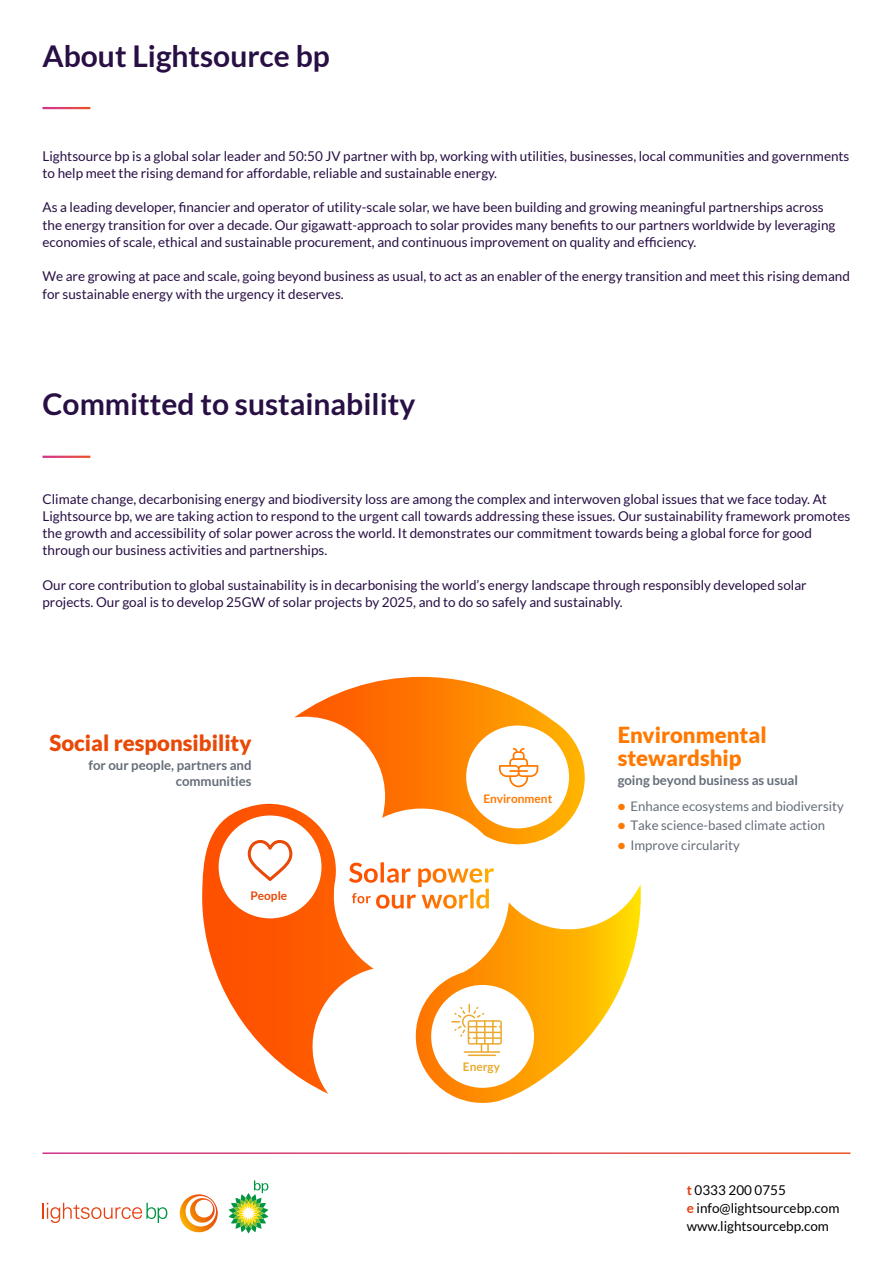
<style>
.page{position:relative;width:893px;height:1263px;background:#fff}
.page>*{position:absolute;margin:0;border:0;box-sizing:border-box;transform-origin:0 0}
.t1{font:700 30px "Lato";color:#280f44}
.t2{font:900 22.05px/23.1px "Lato";color:#ff7900}
.t3{font:900 22.05px "Lato";color:#e84906}
.t4{font:13.5px/17.2px "Lato";color:#280f44}
.t5{font:13.5px/18px "Lato";color:#000}
.t6{font:13.2px "Lato";color:#656d78}
.t7{font:700 13.2px/15.8px "Lato";color:#656d78;text-align:right}
.t8{font:700 11.85px "Lato";color:#ff7900}
.t9{font:700 11.85px "Lato";color:#eaaa32}
.t10{font:700 11.85px "Lato";color:#e84906}
.s1{font-weight:900;color:#ff7900}
.s2{font-weight:700;color:#e74011}
</style>
<div class="page">
<svg style="left:202px;top:677px;width:439px;height:426px"></svg>
<div style="left:431px;top:985px;width:103px;height:103px;background:#fff;border-radius:50%"></div>
<hr style="left:468px;top:1054px;width:28px;height:2px;background:#eaaa32">
<svg style="left:451px;top:1004px;width:51px;height:49px"></svg>
<div style="left:466px;top:725px;width:103px;height:103px;background:#fff;border-radius:50%"></div>
<svg style="left:499px;top:748px;width:39px;height:39px"></svg>
<div style="left:219px;top:815px;width:102px;height:103px;background:#fff;border-radius:50%"></div>
<svg style="left:248px;top:840px;width:44px;height:41px"></svg>
<svg style="left:349px;top:862px;width:145px;height:25px"></svg>
<svg style="left:43px;top:1203px;width:124px;height:20px"></svg>
<svg style="left:229px;top:1180px;width:39px;height:52px"></svg>
<svg style="left:180px;top:1194px;width:38px;height:39px"></svg>
<h1 class="t1" style="left:43px;top:39px;width:289px">About Lightsource bp</h1>
<p class="t4" style="left:43px;top:147px;width:808px">Lightsource bp is a global solar leader and 50:50 JV partner with bp, working with utilities, businesses, local communities and governments to help meet the rising demand for affordable, reliable and sustainable energy.</p>
<p class="t4" style="left:43px;top:199px;width:794px">As a leading developer, financier and operator of utility-scale solar, we have been building and growing meaningful partnerships across the energy transition for over a decade. Our gigawatt-approach to solar provides many benefits to our partners worldwide by leveraging economies of scale, ethical and sustainable procurement, and continuous improvement on quality and efficiency.</p>
<p class="t4" style="left:43px;top:268px;width:809px">We are growing at pace and scale, going beyond business as usual, to act as an enabler of the energy transition and meet this rising demand for sustainable energy with the urgency it deserves.</p>
<h1 class="t1" style="left:43px;top:387px;width:374px">Committed to sustainability</h1>
<p class="t4" style="left:43px;top:490px;width:809px">Climate change, decarbonising energy and biodiversity loss are among the complex and interwoven global issues that we face today. At Lightsource bp, we are taking action to respond to the urgent call towards addressing these issues. Our sustainability framework promotes the growth and accessibility of solar power across the world. It demonstrates our commitment towards being a global force for good through our business activities and partnerships.</p>
<p class="t4" style="left:43px;top:576px;width:766px">Our core contribution to global sustainability is in decarbonising the world’s energy landscape through responsibly developed solar projects. Our goal is to develop 25GW of solar projects by 2025, and to do so safely and sustainably.</p>
<h2 class="t3" style="left:49px;top:730px;width:204px">Social responsibility</h2>
<p class="t7" style="left:88px;top:757px;width:165px">for our people, partners and communities</p>
<p class="t10" style="left:251px;top:889px;width:38px">People</p>
<p class="t8" style="left:483px;top:792px;width:70px">Environment</p>
<h2 class="t2" style="left:618px;top:723px;width:150px">Environmental stewardship</h2>
<p class="t7" style="left:618px;top:772px;width:182px">going beyond business as usual</p>
<p class="t6" style="left:618px;top:799px;width:228px"><span class="s1">•</span> Enhance ecosystems and biodiversity</p>
<p class="t6" style="left:618px;top:818px;width:209px"><span class="s1">•</span> Take science-based climate action</p>
<p class="t6" style="left:618px;top:838px;width:124px"><span class="s1">•</span> Improve circularity</p>
<p class="t9" style="left:463px;top:1060px;width:39px">Energy</p>
<p class="t5" style="left:687px;top:1181px;width:154px"><span class="s2">t</span> 0333 200 0755<br><span class="s2">e</span> info@lightsourcebp.com www.lightsourcebp.com</p>
</div>
